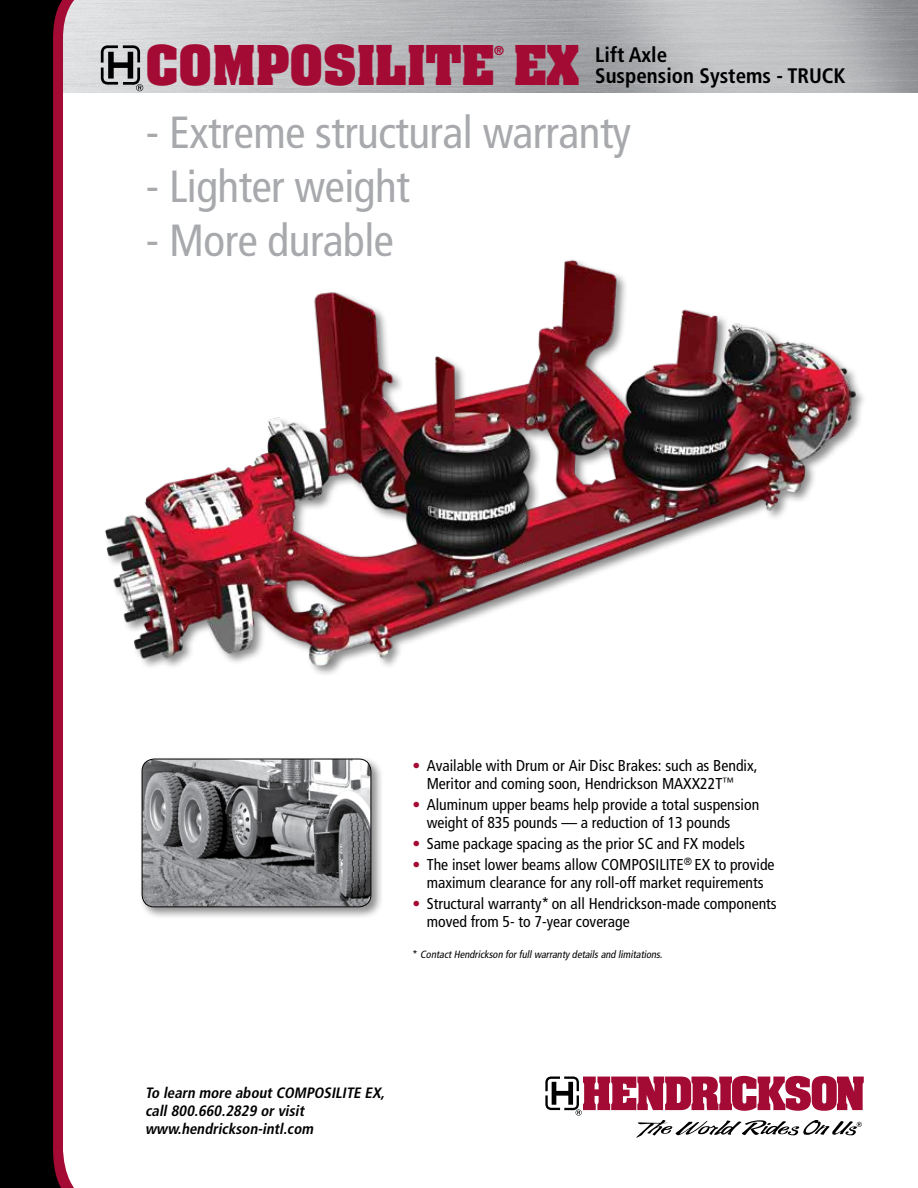
<style>
.page{position:relative;width:918px;height:1188px;background:#fff}
.page>*{position:absolute;margin:0;border:0;box-sizing:border-box;transform-origin:0 0}
.t1{font:700 46.65px "Aachen Std";color:#a30b35}
.t2{font:condensed 45px "Frutiger LT Std";letter-spacing:-.01em;color:#a7a9ac}
.t3{font:700 condensed 21px/21px "Frutiger LT Std";color:#000}
.t4{font:condensed 15.75px/18px "Frutiger LT Std";color:#000;text-align:center}
.t5{font:italic 700 condensed 15px/18px "Frutiger LT Std";color:#000}
.t6{font:italic condensed 10.5px "Frutiger LT Std";color:#000}
.t7{font:700 10.5px "Aachen Std";color:#a30b35}
.s1{color:#a30b35}
.s2{font-size:12px}
.s3{font-style:normal}
</style>
<div class="page">
<svg style="left:545px;top:1076px;width:319px;height:62px"></svg>
<svg style="left:92px;top:0;width:8px;height:93px"></svg>
<svg style="left:0;top:0;width:92px;height:1188px;fill:#000"></svg>
<img style="left:105px;top:259px;width:759px;height:416px">
<div style="left:139px;top:756px;width:245px;height:164px;background:#000;opacity:.45"></div>
<img style="left:142px;top:759px;width:229px;height:148px">
<div style="left:142px;top:759px;width:229px;height:148px;border:1px solid #000;border-radius:12px"></div>
<svg style="left:101px;top:45px;width:42px;height:46px;background:#898a8b"></svg>
<h1 class="t1" style="left:146px;top:31px;width:435px">COMPOSILITE EX</h1>
<p class="t7" style="left:494px;top:43px;width:11px">®</p>
<h3 class="t3" style="left:595px;top:45px;width:252px">Lift Axle<br>Suspension Systems - TRUCK</h3>
<h2 class="t2" style="left:146px;top:107px;width:487px">- Extreme structural warranty</h2>
<h2 class="t2" style="left:146px;top:161px;width:265px">- Lighter weight</h2>
<h2 class="t2" style="left:146px;top:215px;width:250px">- More durable</h2>
<p class="t4" style="left:413px;top:756px;width:347px"><span class="s1">•</span> Available with Drum or Air Disc Brakes: such as Bendix,<br>Meritor and coming soon, Hendrickson MAXX22T<span class="s2">™</span></p>
<p class="t4" style="left:427px;top:795px;width:334px;text-align:left;text-indent:-14px"><span class="s1">•</span> Aluminum upper beams help provide a total suspension weight of 835 pounds — a reduction of 13 pounds</p>
<p class="t4" style="left:413px;top:834px;width:334px"><span class="s1">•</span> Same package spacing as the prior SC and FX models</p>
<p class="t4" style="left:413px;top:855px;width:364px"><span class="s1">•</span> The inset lower beams allow COMPOSILITE<sup>®</sup> EX to provide maximum clearance for any roll-off market requirements</p>
<p class="t4" style="left:427px;top:894px;width:352px;text-align:left;text-indent:-14px"><span class="s1">•</span> Structural warranty* on all Hendrickson-made components moved from 5- to 7-year coverage</p>
<p class="t6" style="left:413px;top:949px;width:253px"><span class="s3">*</span> ContactHendrickson forfullwarranty detailsand limitations.</p>
<p class="t5" style="left:145px;top:1084px;width:244px">To learn more aboutCOMPOSILITE EX, call800.660.2829 orvisit www.hendrickson-intl.com</p>
</div>
